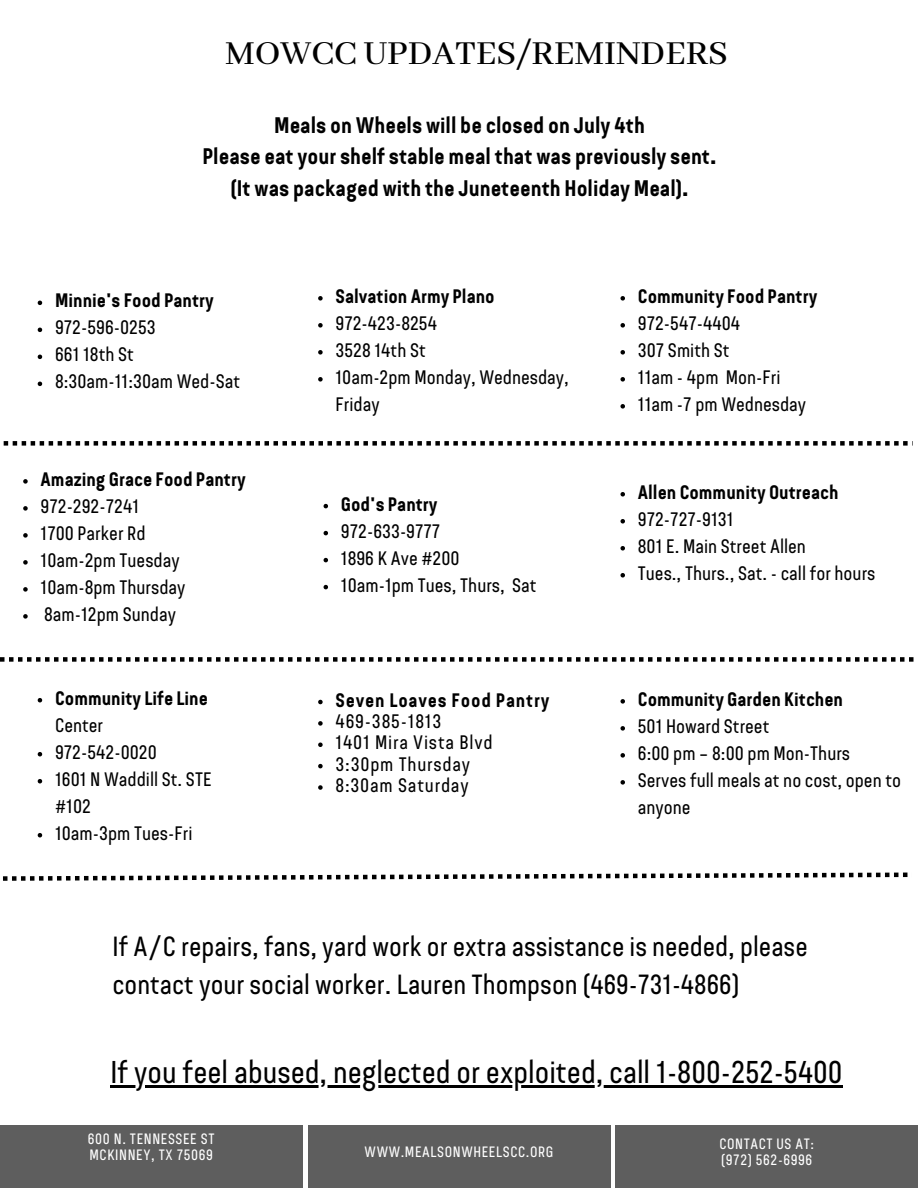
<style>
.page{position:relative;width:918px;height:1188px;background:#fff}
.page>*{position:absolute;margin:0;border:0;box-sizing:border-box;transform-origin:0 0}
.t1{font:500 37.5px "Abhaya Libre";color:#000}
.t2{font:31.5px "Bond 4 F";color:#000}
.t3{font:27.75px/38.1px "Bond 4 F";color:#000}
.t4{font:700 22.5px/31.5px "Bond 4 F";color:#000;text-align:center}
.t5{font:19.5px/27px "Bond 4 F";color:#000}
.t6{font:700 19.5px/27px "Bond 4 F";color:#000}
.t7{font:19.5px "Bond 4 F";letter-spacing:.04em;color:#000}
.t8{font:700 19.5px "Bond 4 F";letter-spacing:.04em;color:#000}
.t9{font:15px "Bond 4 F";letter-spacing:.04em;color:#fff}
.s1{font-weight:400}
</style>
<div class="page">
<div style="left:0;top:1125px;width:302px;height:63px;background:#5e5e5e"></div>
<div style="left:308px;top:1125px;width:302px;height:63px;background:#5e5e5e"></div>
<div style="left:616px;top:1125px;width:302px;height:63px;background:#5e5e5e"></div>
<svg style="left:318px;top:296px;width:5px;height:5px"></svg>
<svg style="left:318px;top:323px;width:5px;height:5px"></svg>
<svg style="left:318px;top:350px;width:5px;height:5px"></svg>
<svg style="left:318px;top:377px;width:5px;height:5px"></svg>
<svg style="left:23px;top:479px;width:5px;height:5px"></svg>
<svg style="left:23px;top:506px;width:5px;height:5px"></svg>
<svg style="left:23px;top:533px;width:5px;height:5px"></svg>
<svg style="left:23px;top:560px;width:5px;height:5px"></svg>
<svg style="left:23px;top:587px;width:5px;height:5px"></svg>
<svg style="left:23px;top:614px;width:5px;height:5px"></svg>
<svg style="left:621px;top:296px;width:4px;height:5px"></svg>
<svg style="left:621px;top:323px;width:4px;height:5px"></svg>
<svg style="left:621px;top:350px;width:4px;height:5px"></svg>
<svg style="left:621px;top:377px;width:4px;height:5px"></svg>
<svg style="left:621px;top:404px;width:4px;height:5px"></svg>
<svg style="left:4px;top:441px;width:909px;height:5px"></svg>
<svg style="left:0;top:657px;width:914px;height:5px"></svg>
<svg style="left:318px;top:700px;width:5px;height:4px"></svg>
<svg style="left:318px;top:721px;width:5px;height:5px"></svg>
<svg style="left:318px;top:743px;width:5px;height:4px"></svg>
<svg style="left:318px;top:764px;width:5px;height:4px"></svg>
<svg style="left:318px;top:785px;width:5px;height:5px"></svg>
<svg style="left:324px;top:504px;width:4px;height:4px"></svg>
<svg style="left:324px;top:531px;width:4px;height:4px"></svg>
<svg style="left:324px;top:558px;width:4px;height:4px"></svg>
<svg style="left:324px;top:585px;width:4px;height:4px"></svg>
<svg style="left:38px;top:301px;width:4px;height:4px"></svg>
<svg style="left:38px;top:328px;width:4px;height:4px"></svg>
<svg style="left:38px;top:355px;width:4px;height:4px"></svg>
<svg style="left:38px;top:382px;width:4px;height:4px"></svg>
<hr style="left:110px;top:1086px;width:733px;height:2px;background:#000">
<svg style="left:621px;top:492px;width:4px;height:5px"></svg>
<svg style="left:621px;top:519px;width:4px;height:5px"></svg>
<svg style="left:621px;top:546px;width:4px;height:5px"></svg>
<svg style="left:621px;top:573px;width:4px;height:5px"></svg>
<svg style="left:38px;top:698px;width:4px;height:4px"></svg>
<svg style="left:38px;top:752px;width:4px;height:4px"></svg>
<svg style="left:38px;top:779px;width:4px;height:4px"></svg>
<svg style="left:38px;top:833px;width:4px;height:4px"></svg>
<svg style="left:621px;top:699px;width:4px;height:5px"></svg>
<svg style="left:621px;top:726px;width:4px;height:5px"></svg>
<svg style="left:621px;top:753px;width:4px;height:5px"></svg>
<svg style="left:621px;top:780px;width:4px;height:5px"></svg>
<svg style="left:3px;top:873px;width:905px;height:8px"></svg>
<p class="t1" style="left:225px;top:32px;width:504px">MOWCC UPDATES/REMINDERS</p>
<p class="t4" style="left:274px;top:111px;width:372px">Meals on Wheels will be closed on July 4th</p>
<p class="t4" style="left:202px;top:143px;width:516px">Please eat your shelf stable meal that was previously sent. (It was packaged with the Juneteenth Holiday Meal).</p>
<p class="t6" style="left:55px;top:289px;width:160px">Minnie's Food Pantry</p>
<p class="t5" style="left:55px;top:316px;width:102px">972-596-0253</p>
<p class="t5" style="left:55px;top:343px;width:80px">661 18th St</p>
<p class="t5" style="left:55px;top:370px;width:187px">8:30am-11:30am Wed-Sat</p>
<p class="t6" style="left:41px;top:467px;width:207px">Amazing Grace Food Pantry</p>
<p class="t5" style="left:41px;top:494px;width:100px">972-292-7241</p>
<p class="t5" style="left:41px;top:521px;width:107px">1700 Parker Rd</p>
<p class="t5" style="left:41px;top:548px;width:141px">10am-2pm Tuesday</p>
<p class="t5" style="left:41px;top:575px;width:146px">10am-8pm Thursday</p>
<p class="t5" style="left:44px;top:602px;width:133px">8am-12pm Sunday</p>
<p class="t6" style="left:55px;top:686px;width:154px">Community Life Line<br><span class="s1">Center</span></p>
<p class="t5" style="left:55px;top:740px;width:103px">972-542-0020</p>
<p class="t5" style="left:55px;top:767px;width:158px">1601 N Waddill St. STE #102</p>
<p class="t5" style="left:55px;top:821px;width:139px">10am-3pm Tues-Fri</p>
<p class="t6" style="left:336px;top:284px;width:161px">Salvation Army Plano</p>
<p class="t5" style="left:336px;top:311px;width:103px">972-423-8254</p>
<p class="t5" style="left:336px;top:338px;width:92px">3528 14th St</p>
<p class="t5" style="left:336px;top:365px;width:235px">10am-2pm Monday, Wednesday,<br>Friday</p>
<p class="t6" style="left:341px;top:492px;width:98px">God's Pantry</p>
<p class="t5" style="left:341px;top:519px;width:101px">972-633-9777</p>
<p class="t5" style="left:341px;top:546px;width:120px">1896 K Ave #200</p>
<p class="t5" style="left:341px;top:573px;width:197px">10am-1pm Tues, Thurs, Sat</p>
<p class="t8" style="left:336px;top:692px;width:215px">Seven Loaves Food Pantry</p>
<p class="t7" style="left:336px;top:713px;width:107px">469-385-1813</p>
<p class="t7" style="left:336px;top:735px;width:159px">1401 Mira Vista Blvd</p>
<p class="t7" style="left:336px;top:756px;width:136px">3:30pm Thursday</p>
<p class="t7" style="left:336px;top:777px;width:135px">8:30am Saturday</p>
<p class="t6" style="left:638px;top:284px;width:181px">Community Food Pantry</p>
<p class="t5" style="left:638px;top:311px;width:104px">972-547-4404</p>
<p class="t5" style="left:638px;top:338px;width:93px">307 Smith St</p>
<p class="t5" style="left:638px;top:365px;width:144px">11am - 4pm Mon-Fri</p>
<p class="t5" style="left:638px;top:392px;width:170px">11am -7 pm Wednesday</p>
<p class="t6" style="left:638px;top:480px;width:202px">Allen Community Outreach</p>
<p class="t5" style="left:638px;top:507px;width:97px">972-727-9131</p>
<p class="t5" style="left:638px;top:534px;width:170px">801 E. Main Street Allen</p>
<p class="t5" style="left:638px;top:561px;width:239px">Tues., Thurs., Sat. - call for hours</p>
<p class="t6" style="left:638px;top:687px;width:207px">Community Garden Kitchen</p>
<p class="t5" style="left:638px;top:714px;width:133px">501 Howard Street</p>
<p class="t5" style="left:638px;top:741px;width:214px">6:00 pm – 8:00 pm Mon-Thurs</p>
<p class="t5" style="left:638px;top:768px;width:265px">Serves full meals at no cost, open to anyone</p>
<p class="t3" style="left:113px;top:930px;width:697px">If A/C repairs, fans, yard work or extra assistance is needed, please contact your social worker. Lauren Thompson (469-731-4866)</p>
<p class="t2" style="left:110px;top:1060px;width:734px">If you feel abused, neglected or exploited, call 1-800-252-5400</p>
<p class="t9" style="left:88px;top:1133px;width:128px">600 N. TENNESSEE ST</p>
<p class="t9" style="left:90px;top:1149px;width:125px">MCKINNEY, TX 75069</p>
<p class="t9" style="left:365px;top:1145px;width:190px">WWW.MEALSONWHEELSCC.ORG</p>
<p class="t9" style="left:719px;top:1138px;width:96px">CONTACT US AT:</p>
<p class="t9" style="left:721px;top:1153px;width:93px">(972) 562-6996</p>
</div>
